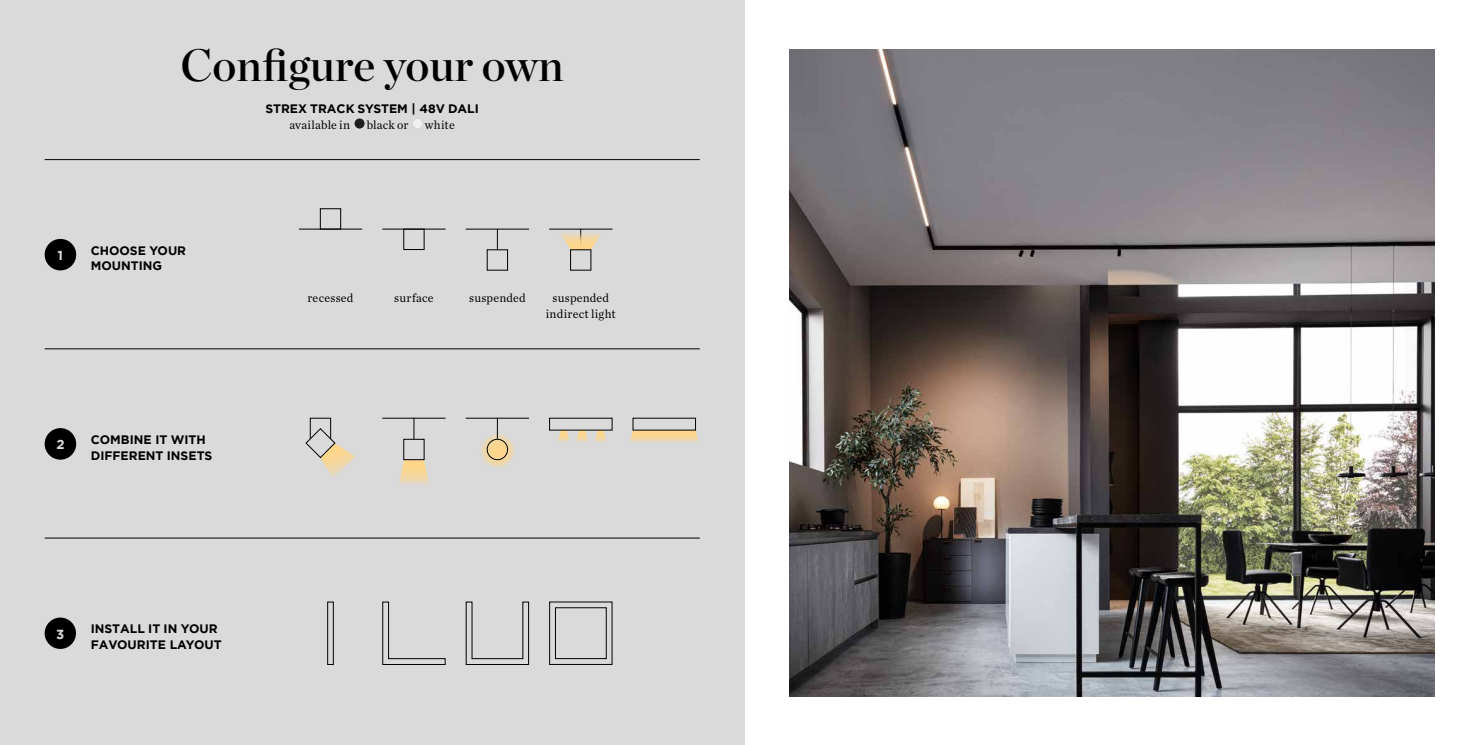
<style>
.page{position:relative;width:1479px;height:745px;background:#fff}
.page>*{position:absolute;margin:0;border:0;box-sizing:border-box;transform-origin:0 0}
.t1{font:45.15px "Chronicle Display Semi";color:#000}
.t2{font:700 13.12px "Gotham";color:#dadada}
.t3{font:700 12.25px/15.8px "Gotham";color:#000}
.t4{font:12.25px/15.8px "Chronicle Text G1";letter-spacing:.02em;color:#000;text-align:center}
</style>
<div class="page">
<img style="left:789px;top:50px;width:645px;height:645px">
<div style="left:0;top:0;width:744px;height:744px;background:#dadada"></div>
<svg style="left:354px;top:118px;width:10px;height:10px"></svg>
<svg style="left:413px;top:118px;width:9px;height:10px"></svg>
<div style="left:45px;top:239px;width:31px;height:31px;background:#000;border-radius:50%"></div>
<div style="left:45px;top:428px;width:31px;height:31px;background:#000;border-radius:50%"></div>
<div style="left:45px;top:617px;width:31px;height:31px;background:#000;border-radius:50%"></div>
<hr style="left:45px;top:348px;width:654px;height:1px;background:#000">
<hr style="left:45px;top:537px;width:654px;height:1px;background:#000">
<hr style="left:45px;top:159px;width:654px;height:1px;background:#000">
<div style="left:320px;top:208px;width:21px;height:21px;border:1px solid #000"></div>
<hr style="left:299px;top:229px;width:63px;height:1px;background:#000">
<hr style="left:382px;top:229px;width:63px;height:1px;background:#000">
<div style="left:487px;top:249px;width:21px;height:21px;border:1px solid #000"></div>
<hr style="left:466px;top:229px;width:63px;height:1px;background:#000">
<svg style="left:497px;top:230px;width:1px;height:20px"></svg>
<hr style="left:549px;top:229px;width:63px;height:1px;background:#000">
<svg style="left:559px;top:229px;width:43px;height:21px"></svg>
<div style="left:570px;top:249px;width:21px;height:21px;border:1px solid #000"></div>
<svg style="left:557px;top:430px;width:12px;height:12px"></svg>
<svg style="left:576px;top:430px;width:12px;height:12px"></svg>
<svg style="left:594px;top:430px;width:12px;height:12px"></svg>
<svg style="left:630px;top:430px;width:68px;height:12px"></svg>
<div style="left:310px;top:417px;width:21px;height:21px;border:1px solid #000"></div>
<svg style="left:305px;top:427px;width:50px;height:50px"></svg>
<svg style="left:399px;top:459px;width:30px;height:25px"></svg>
<div style="left:403px;top:439px;width:21px;height:20px;border:1px solid #000"></div>
<hr style="left:382px;top:417px;width:63px;height:1px;background:#000">
<svg style="left:413px;top:417px;width:1px;height:21px"></svg>
<svg style="left:479px;top:432px;width:36px;height:36px"></svg>
<hr style="left:466px;top:417px;width:63px;height:1px;background:#000">
<svg style="left:497px;top:417px;width:1px;height:21px"></svg>
<div style="left:487px;top:439px;width:21px;height:20px;border:1px solid #000;border-radius:50%"></div>
<svg style="left:549px;top:601px;width:63px;height:63px"></svg>
<div style="left:327px;top:601px;width:6px;height:63px;border:1px solid #000"></div>
<svg style="left:382px;top:601px;width:63px;height:63px"></svg>
<svg style="left:465px;top:601px;width:64px;height:63px"></svg>
<h1 class="t1" style="left:181px;top:30px;width:385px">Configure your own</h1>
<p class="t3" style="left:265px;top:100px;width:215px">STREX TRACK SYSTEM | 48V DALI</p>
<p class="t4" style="left:289px;top:116px;width:62px">available in</p>
<p class="t4" style="left:367px;top:116px;width:43px">black or</p>
<p class="t4" style="left:425px;top:116px;width:32px">white</p>
<p class="t2" style="left:58px;top:246px;width:7px">1</p>
<p class="t3" style="left:91px;top:242px;width:97px">CHOOSE YOUR<br>MOUNTING</p>
<p class="t2" style="left:56px;top:435px;width:10px">2</p>
<p class="t3" style="left:91px;top:431px;width:123px">COMBINE IT WITH<br>DIFFERENT INSETS</p>
<p class="t4" style="left:307px;top:289px;width:48px">recessed</p>
<p class="t4" style="left:394px;top:289px;width:41px">surface</p>
<p class="t4" style="left:469px;top:289px;width:58px">suspended</p>
<p class="t4" style="left:546px;top:289px;width:72px">suspended indirect light</p>
<p class="t2" style="left:56px;top:624px;width:10px">3</p>
<p class="t3" style="left:91px;top:620px;width:132px">INSTALL IT IN YOUR<br>FAVOURITE LAYOUT</p>
</div>
